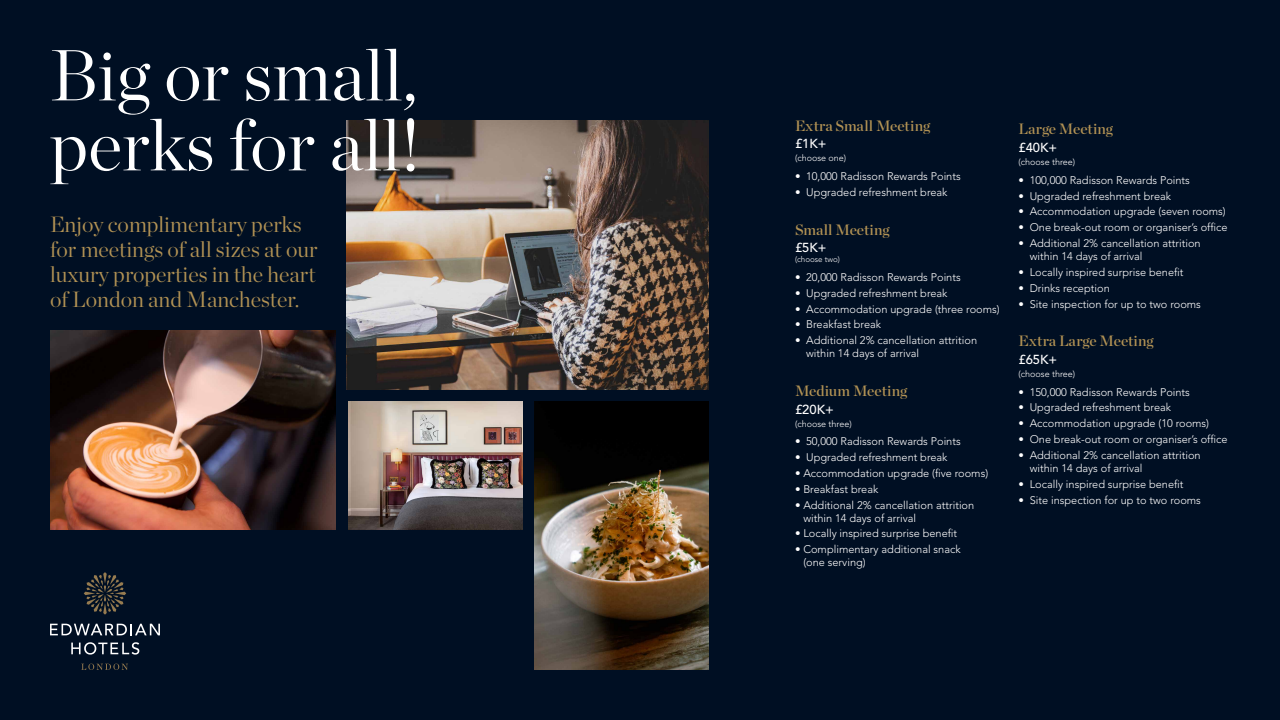
<style>
.page{position:relative;width:1280px;height:720px;background:#000f23}
.page>*{position:absolute;margin:0;border:0;box-sizing:border-box;transform-origin:0 0}
.t1{font:300 72px/70px "Chronicle Display";color:#fff}
.t2{font:300 22px/25px "Chronicle Display";color:#b29254}
.t3{font:15px "Chronicle Display Semi";color:#b29254}
.t4{font:500 13px "Avenir LT Std";color:#fff}
.t5{font:300 11px/13px "Avenir LT Std";color:#fff}
.t6{font:300 9px "Avenir LT Std";color:#fff}
.t7{font:300 8px "Avenir LT Std";color:#fff}
</style>
<div class="page">
<svg style="left:50px;top:624px;width:110px;height:11px"></svg>
<svg style="left:71px;top:642px;width:68px;height:13px"></svg>
<svg style="left:81px;top:664px;width:47px;height:6px"></svg>
<svg style="left:84px;top:572px;width:42px;height:43px"></svg>
<img style="left:50px;top:331px;width:286px;height:199px">
<img style="left:347px;top:120px;width:361px;height:269px">
<img style="left:348px;top:401px;width:174px;height:129px">
<img style="left:534px;top:401px;width:174px;height:269px">
<h1 class="t1" style="left:50px;top:35px;width:372px">Big or small, perks for all!</h1>
<h2 class="t2" style="left:50px;top:210px;width:269px">Enjoy complimentary perks for meetings of all sizes at our luxury properties in the heart of London and Manchester.</h2>
<h3 class="t3" style="left:795px;top:114px;width:137px">Extra Small Meeting</h3>
<p class="t4" style="left:795px;top:136px;width:33px">£1K+</p>
<p class="t6" style="left:795px;top:153px;width:53px">(choose one)</p>
<p class="t5" style="left:795px;top:170px;width:167px">• 10,000 Radisson Rewards Points</p>
<p class="t5" style="left:795px;top:186px;width:154px">• Upgraded refreshment break</p>
<h3 class="t3" style="left:795px;top:218px;width:96px">Small Meeting</h3>
<p class="t4" style="left:795px;top:240px;width:33px">£5K+</p>
<p class="t7" style="left:795px;top:255px;width:46px">(choose two)</p>
<p class="t5" style="left:795px;top:271px;width:167px">• 20,000 Radisson Rewards Points</p>
<p class="t5" style="left:795px;top:286px;width:154px">• Upgraded refreshment break</p>
<p class="t5" style="left:795px;top:302px;width:206px">• Accommodation upgrade (three rooms)</p>
<p class="t5" style="left:795px;top:318px;width:88px">• Breakfast break</p>
<p class="t5" style="left:806px;top:334px;width:172px;text-indent:-11px">• Additional 2% cancellation attrition within 14 days of arrival</p>
<h3 class="t3" style="left:795px;top:379px;width:114px">Medium Meeting</h3>
<p class="t4" style="left:795px;top:402px;width:40px">£20K+</p>
<p class="t6" style="left:795px;top:418px;width:58px">(choose three)</p>
<p class="t5" style="left:795px;top:435px;width:167px">• 50,000 Radisson Rewards Points</p>
<p class="t5" style="left:795px;top:451px;width:154px">• Upgraded refreshment break</p>
<p class="t5" style="left:795px;top:467px;width:195px">• Accommodation upgrade (five rooms)</p>
<p class="t5" style="left:795px;top:482px;width:85px">• Breakfast break</p>
<p class="t5" style="left:803px;top:498px;width:172px;text-indent:-8px">• Additional 2% cancellation attrition within 14 days of arrival</p>
<p class="t5" style="left:795px;top:527px;width:164px">• Locally inspired surprise benefit</p>
<p class="t5" style="left:803px;top:543px;width:159px;text-indent:-8px">• Complimentary additional snack (one serving)</p>
<h3 class="t3" style="left:1018px;top:117px;width:96px">Large Meeting</h3>
<p class="t4" style="left:1019px;top:140px;width:40px">£40K+</p>
<p class="t6" style="left:1018px;top:157px;width:58px">(choose three)</p>
<p class="t5" style="left:1018px;top:173px;width:173px">• 100,000 Radisson Rewards Points</p>
<p class="t5" style="left:1018px;top:189px;width:154px">• Upgraded refreshment break</p>
<p class="t5" style="left:1018px;top:205px;width:209px">• Accommodation upgrade (seven rooms)</p>
<p class="t5" style="left:1018px;top:221px;width:210px">• One break-out room or organiser’s office</p>
<p class="t5" style="left:1030px;top:237px;width:172px;text-indent:-11px">• Additional 2% cancellation attrition within 14 days of arrival</p>
<p class="t5" style="left:1018px;top:266px;width:167px">• Locally inspired surprise benefit</p>
<p class="t5" style="left:1018px;top:282px;width:93px">• Drinks reception</p>
<p class="t5" style="left:1018px;top:297px;width:184px">• Site inspection for up to two rooms</p>
<h3 class="t3" style="left:1018px;top:329px;width:137px">Extra Large Meeting</h3>
<p class="t4" style="left:1018px;top:352px;width:40px">£65K+</p>
<p class="t6" style="left:1018px;top:369px;width:58px">(choose three)</p>
<p class="t5" style="left:1018px;top:385px;width:173px">• 150,000 Radisson Rewards Points</p>
<p class="t5" style="left:1018px;top:401px;width:154px">• Upgraded refreshment break</p>
<p class="t5" style="left:1018px;top:417px;width:192px">• Accommodation upgrade (10 rooms)</p>
<p class="t5" style="left:1018px;top:433px;width:210px">• One break-out room or organiser’s office</p>
<p class="t5" style="left:1030px;top:449px;width:172px;text-indent:-11px">• Additional 2% cancellation attrition within 14 days of arrival</p>
<p class="t5" style="left:1018px;top:478px;width:167px">• Locally inspired surprise benefit</p>
<p class="t5" style="left:1018px;top:493px;width:184px">• Site inspection for up to two rooms</p>
</div>
